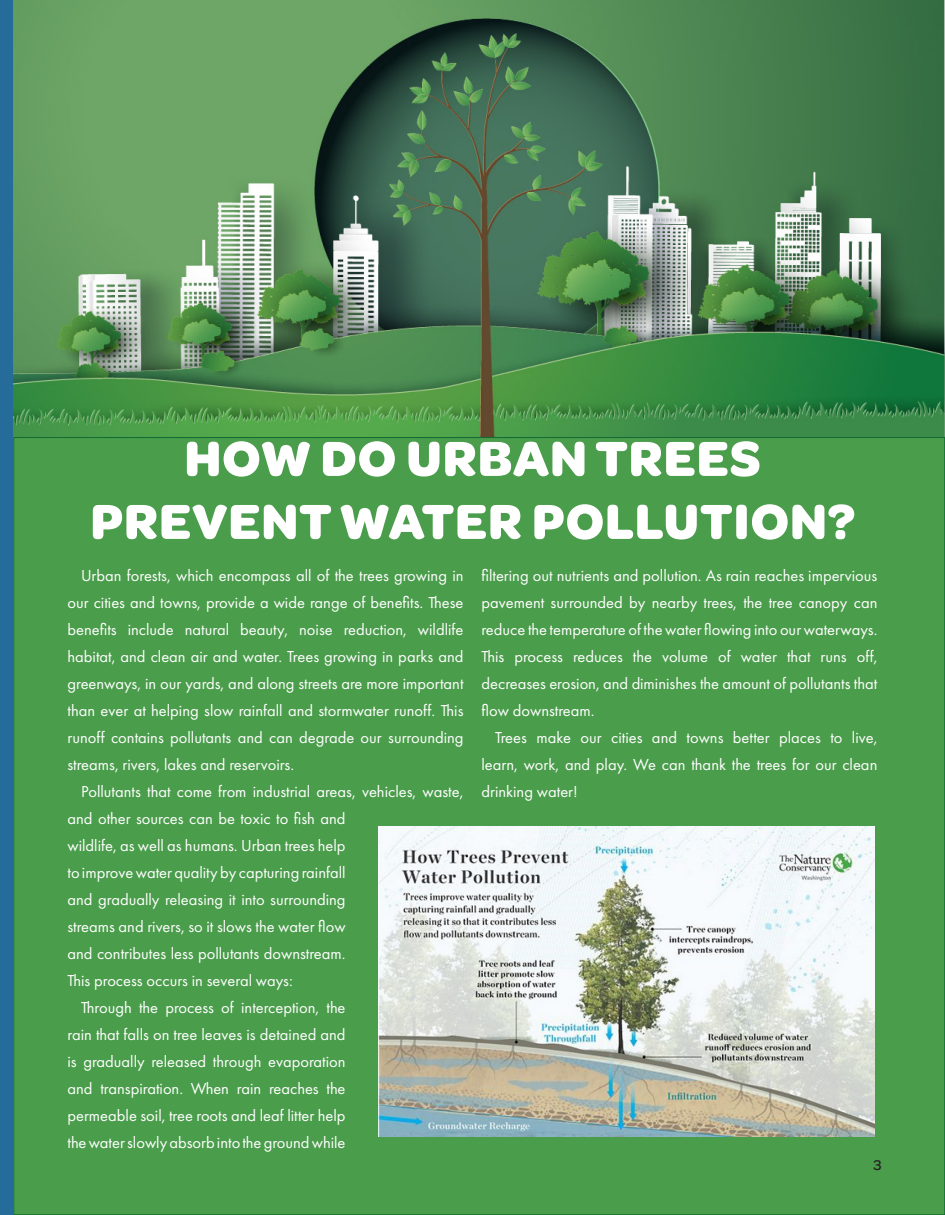
<style>
.page{position:relative;width:945px;height:1215px;background:#fff}
.page>*{position:absolute;margin:0;border:0;box-sizing:border-box;transform-origin:0 0}
.t1{font:700 52.5px/63px "Omnes";letter-spacing:.02em;color:#fff;text-align:center}
.t2{font:16.5px/27px "Futura PT";color:#fff;text-align:justify}
.t3{font:500 15px "Omnes";color:#231f20}
</style>
<div class="page">
<div style="left:14px;top:437px;width:931px;height:778px;background:#4a9d4b"></div>
<div style="left:0;top:0;width:14px;height:1215px;background:#256c9b"></div>
<img style="left:378px;top:826px;width:497px;height:310px">
<img style="left:14px;top:0;width:931px;height:437px">
<p class="t1" style="left:90px;top:424px;width:766px">HOW DO URBAN TREES<br>PREVENT WATER POLLUTION?</p>
<p class="t2" style="left:68px;top:561px;width:398px;text-indent:14px">Urban forests, which encompass all of the trees growing in our cities and towns, provide a wide range of benefits. These benefits include natural beauty, noise reduction, wildlife habitat, and clean air and water. Trees growing in parks and greenways, in our yards, and along streets are more important than ever at helping slow rainfall and stormwater runoff. This runoff contains pollutants and can degrade our surrounding streams, rivers, lakes and reservoirs.</p>
<p class="t2" style="left:68px;top:777px;width:398px;text-align:left;text-indent:14px">Pollutants that come from industrial areas, vehicles, waste, and other sources can be toxic to fish and<br>wildlife, as well as humans. Urban trees help<br>to improve water quality by capturing rainfall<br>and gradually releasing it into surrounding<br>streams and rivers, so it slows the water flow<br>and contributes less pollutants downstream.<br>This process occurs in several ways:</p>
<p class="t2" style="left:68px;top:993px;width:280px;text-indent:14px">Through the process of interception, the rain that falls on tree leaves is detained and is gradually released through evaporation and transpiration. When rain reaches the permeable soil, tree roots and leaf litter help the water slowly absorb into the ground while</p>
<p class="t2" style="left:482px;top:561px;width:398px">filtering out nutrients and pollution. As rain reaches impervious pavement surrounded by nearby trees, the tree canopy can reduce the temperature of the water flowing into our waterways.<br>This process reduces the volume of water that runs off, decreases erosion, and diminishes the amount of pollutants that flow downstream.</p>
<p class="t2" style="left:482px;top:723px;width:398px;text-indent:14px">Trees make our cities and towns better places to live, learn, work, and play. We can thank the trees for our clean drinking water!</p>
<p class="t3" style="left:873px;top:1155px;width:10px">3</p>
</div>
